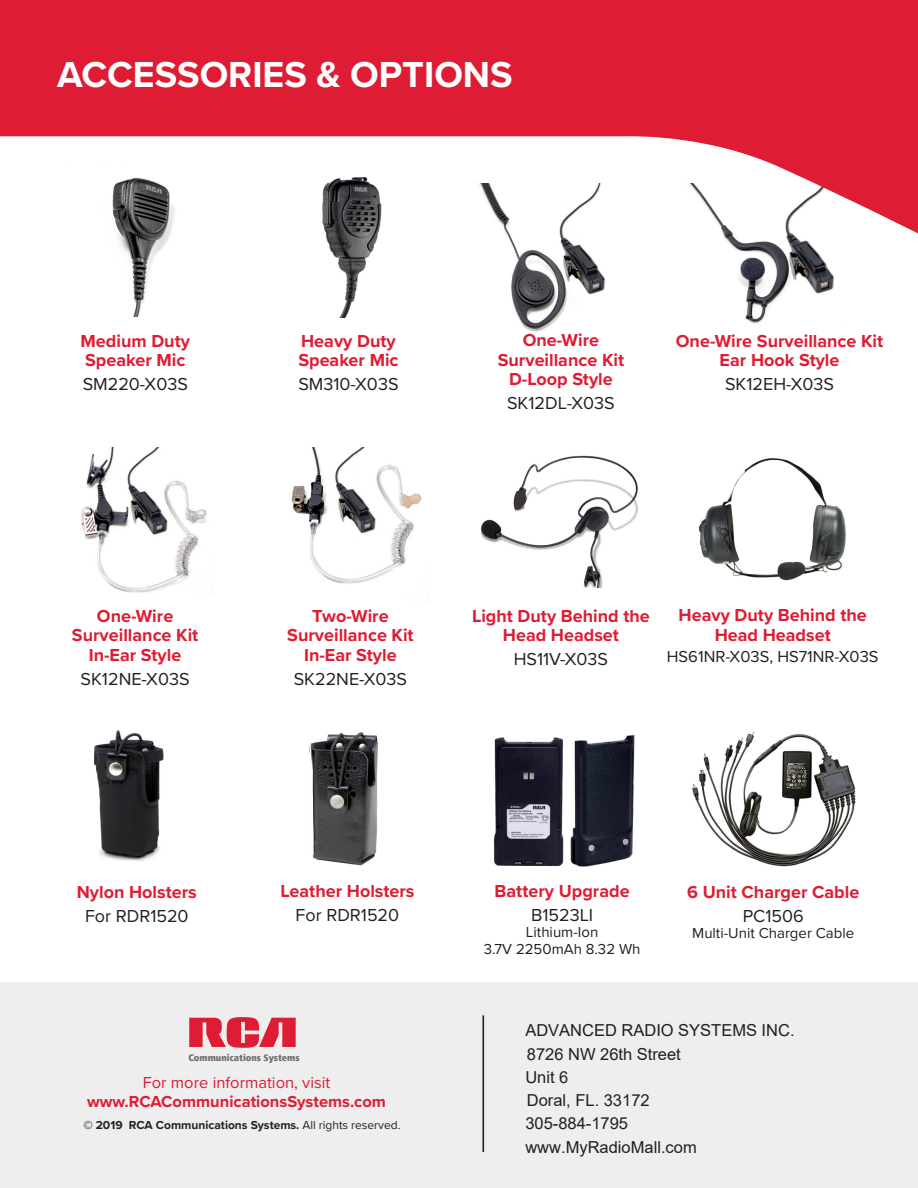
<style>
.page{position:relative;width:918px;height:1188px;background:#fff}
.page>*{position:absolute;margin:0;border:0;box-sizing:border-box;transform-origin:0 0}
.t1{font:700 37.5px "Proxima Nova";color:#fff}
.t2{font:700 18px/19.5px "Proxima Nova";color:#de1d34;text-align:center}
.t3{font:18px "Proxima Nova";color:#231f20}
.t4{font:16.5px/23.2px "Arial";color:#231f20}
.t5{font:700 16.5px "Proxima Nova";color:#de1d34}
.t6{font:16.5px "Proxima Nova";color:#de1d34}
.t7{font:16.5px "Proxima Nova";color:#231f20}
.t8{font:15px/16.5px "Proxima Nova";color:#231f20;text-align:center}
.t9{font:700 12px "Proxima Nova";color:#231f20}
.t10{font:900 condensed 9.45px "Frutiger LT";color:#6d6e71}
.s1{font-weight:400}
</style>
<div class="page">
<div style="left:0;top:983px;width:918px;height:205px;background:#eeeeef"></div>
<svg style="left:0;top:0;width:918px;height:324px;fill:#de1d34"></svg>
<svg style="left:189px;top:1017px;width:107px;height:31px"></svg>
<hr style="left:482px;top:1015px;width:2px;height:137px;background:#231f20">
<img style="left:53px;top:160px;width:179px;height:156px">
<img style="left:81px;top:447px;width:126px;height:146px">
<img style="left:291px;top:447px;width:131px;height:137px">
<img style="left:459px;top:184px;width:167px;height:148px">
<img style="left:317px;top:173px;width:70px;height:144px">
<img style="left:480px;top:455px;width:158px;height:132px">
<img style="left:698px;top:458px;width:148px;height:123px">
<img style="left:310px;top:732px;width:69px;height:134px">
<img style="left:493px;top:737px;width:66px;height:130px">
<img style="left:559px;top:734px;width:76px;height:133px">
<img style="left:94px;top:730px;width:70px;height:132px">
<img style="left:692px;top:731px;width:164px;height:136px">
<h1 class="t1" style="left:57px;top:59px;width:457px">ACCESSORIES &amp; OPTIONS</h1>
<p class="t2" style="left:81px;top:332px;width:111px;text-align:left">Medium Duty<br>Speaker Mic</p>
<p class="t3" style="left:83px;top:377px;width:107px">SM220-X03S</p>
<p class="t2" style="left:72px;top:607px;width:128px">One-Wire<br>Surveillance Kit<br>In-Ear Style</p>
<p class="t3" style="left:81px;top:671px;width:110px">SK12NE-X03S</p>
<p class="t2" style="left:77px;top:883px;width:122px">Nylon Holsters</p>
<p class="t3" style="left:85px;top:908px;width:105px">For RDR1520</p>
<p class="t2" style="left:298px;top:332px;width:102px;text-align:left">Heavy Duty<br>Speaker Mic</p>
<p class="t3" style="left:298px;top:377px;width:102px">SM310-X03S</p>
<p class="t2" style="left:498px;top:331px;width:128px">One-Wire<br>Surveillance Kit<br>D-Loop Style</p>
<p class="t3" style="left:507px;top:396px;width:109px">SK12DL-X03S</p>
<p class="t2" style="left:676px;top:332px;width:209px">One-Wire Surveillance Kit<br>Ear Hook Style</p>
<p class="t3" style="left:725px;top:377px;width:111px">SK12EH-X03S</p>
<p class="t2" style="left:287px;top:607px;width:128px">Two-Wire<br>Surveillance Kit<br>In-Ear Style</p>
<p class="t3" style="left:294px;top:671px;width:115px">SK22NE-X03S</p>
<p class="t2" style="left:472px;top:607px;width:179px">Light Duty Behind the<br>Head Headset</p>
<p class="t3" style="left:514px;top:652px;width:96px">HS11V-X03S</p>
<p class="t2" style="left:679px;top:607px;width:190px">Heavy Duty Behind the<br>Head Headset</p>
<p class="t7" style="left:667px;top:649px;width:213px">HS61NR-X03S, HS71NR-X03S</p>
<p class="t2" style="left:280px;top:882px;width:136px">Leather Holsters</p>
<p class="t3" style="left:296px;top:907px;width:105px">For RDR1520</p>
<p class="t2" style="left:495px;top:882px;width:137px">Battery Upgrade</p>
<p class="t3" style="left:531px;top:907px;width:64px">B1523LI</p>
<p class="t8" style="left:484px;top:925px;width:158px">Lithium-Ion<br>3.7V 2250mAh 8.32 Wh</p>
<p class="t2" style="left:687px;top:883px;width:174px">6 Unit Charger Cable</p>
<p class="t3" style="left:743px;top:908px;width:63px">PC1506</p>
<p class="t8" style="left:692px;top:926px;width:164px">Multi-Unit Charger Cable</p>
<p class="t10" style="left:188px;top:1053px;width:113px">Communications Systems</p>
<p class="t6" style="left:143px;top:1075px;width:189px">For more information, visit</p>
<p class="t5" style="left:87px;top:1095px;width:300px">www.RCACommunicationsSystems.com</p>
<p class="t9" style="left:83px;top:1120px;width:319px">© 2019 RCA Communications Systems. <span class="s1">All rights reserved.</span></p>
<p class="t4" style="left:525px;top:1019px;width:271px">ADVANCED RADIO SYSTEMS INC.<br>8726 NW 26th Street<br>Unit 6<br>Doral, FL. 33172<br>305-884-1795 www.MyRadioMall.com</p>
</div>
